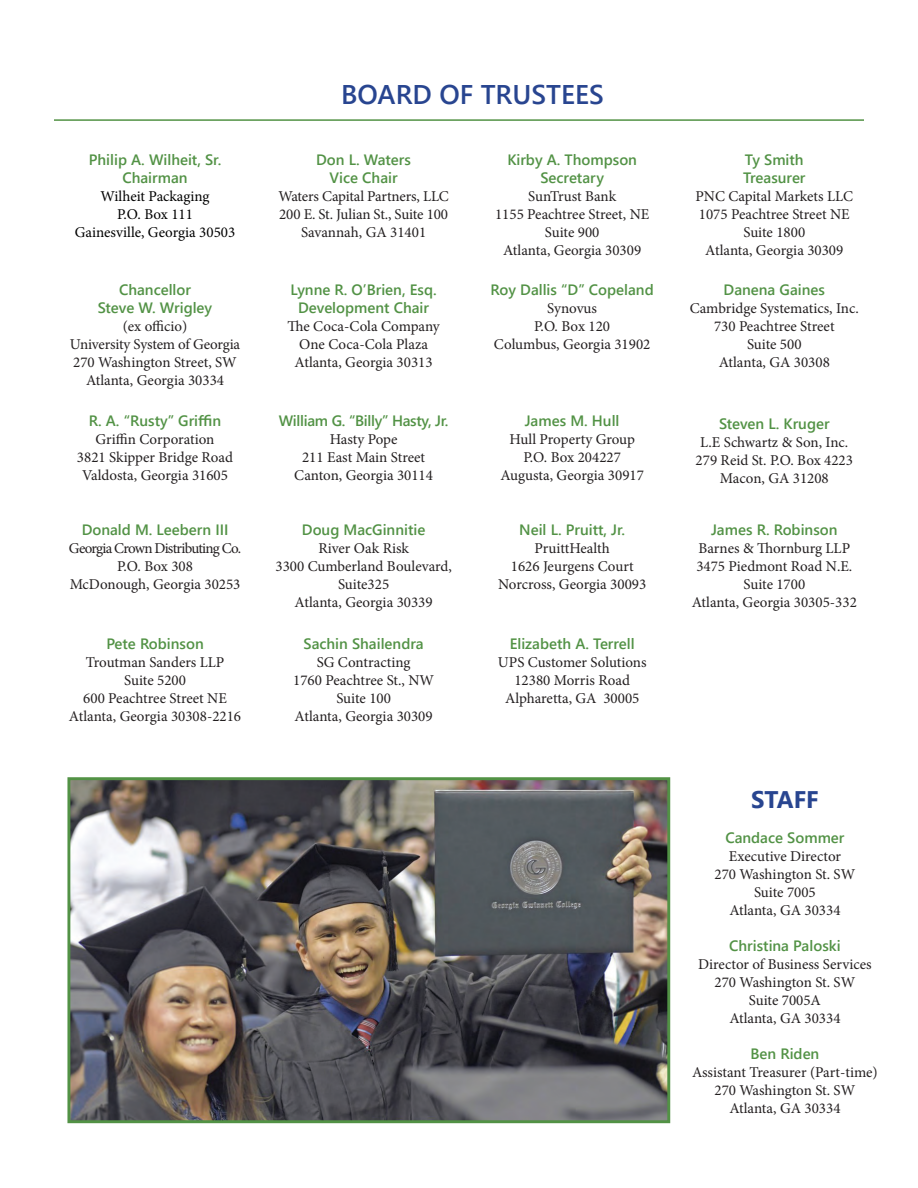
<style>
.page{position:relative;width:918px;height:1188px;background:#fff}
.page>*{position:absolute;margin:0;border:0;box-sizing:border-box;transform-origin:0 0}
.t1{font:600 27px "Segoe UI";color:#284590}
.t2{font:700 24px "Segoe UI";color:#284590}
.t3{font:15px/18px "Minion Pro";color:#231f20;text-align:center}
.t4{font:600 15px/18px "Segoe UI";color:#529245;text-align:center}
.t5{font:15px/18px "Minion Pro";letter-spacing:-.03em;color:#231f20;text-align:center}
.t6{font:15px/18px "Minion Pro";color:#000;text-align:center}
.t7{font:600 15px "Segoe UI";letter-spacing:-.02em;color:#529245}
</style>
<div class="page">
<hr style="left:54px;top:119px;width:810px;height:2px;background:#529245">
<img style="left:71px;top:781px;width:595px;height:338px">
<div style="left:67px;top:777px;width:603px;height:346px;border:3px solid #529245"></div>
<p class="t4" style="left:89px;top:150px;width:134px">Philip A. Wilheit, Sr.<br>Chairman</p>
<p class="t6" style="left:75px;top:188px;width:162px">Wilheit Packaging<br>P.O. Box 111<br>Gainesville, Georgia 30503</p>
<p class="t4" style="left:98px;top:279px;width:116px">Chancellor<br>Steve W. Wrigley</p>
<p class="t3" style="left:70px;top:317px;width:172px">(ex officio)<br>University System of Georgia<br>270 Washington Street, SW<br>Atlanta, Georgia 30334</p>
<p class="t4" style="left:89px;top:411px;width:134px">R. A. “Rusty” Griffin</p>
<p class="t3" style="left:77px;top:431px;width:158px">Griffin Corporation<br>3821 Skipper Bridge Road<br>Valdosta, Georgia 31605</p>
<p class="t4" style="left:82px;top:520px;width:148px">Donald M. Leebern III</p>
<p class="t5" style="left:69px;top:540px;width:174px">Georgia Crown Distributing Co.<br>P.O. Box 308<br>McDonough, Georgia 30253</p>
<p class="t4" style="left:106px;top:634px;width:99px">Pete Robinson</p>
<p class="t3" style="left:69px;top:654px;width:174px">Troutman Sanders LLP<br>Suite 5200<br>600 Peachtree Street NE<br>Atlanta, Georgia 30308-2216</p>
<h1 class="t1" style="left:341px;top:69px;width:264px">BOARD OF TRUSTEES</h1>
<p class="t4" style="left:316px;top:150px;width:96px">Don L. Waters<br>Vice Chair</p>
<p class="t3" style="left:279px;top:188px;width:172px">Waters Capital Partners, LLC<br>200 E. St. Julian St., Suite 100<br>Savannah, GA 31401</p>
<p class="t4" style="left:291px;top:279px;width:148px">Lynne R. O’Brien, Esq.<br>Development Chair</p>
<p class="t3" style="left:287px;top:317px;width:154px">The Coca-Cola Company<br>One Coca-Cola Plaza<br>Atlanta, Georgia 30313</p>
<p class="t7" style="left:279px;top:407px;width:171px">William G. “Billy” Hasty, Jr.</p>
<p class="t3" style="left:294px;top:431px;width:140px">Hasty Pope<br>211 East Main Street<br>Canton, Georgia 30114</p>
<p class="t4" style="left:302px;top:520px;width:125px">Doug MacGinnitie</p>
<p class="t3" style="left:275px;top:540px;width:178px">River Oak Risk<br>3300 Cumberland Boulevard,<br>Suite325<br>Atlanta, Georgia 30339</p>
<p class="t4" style="left:304px;top:634px;width:122px">Sachin Shailendra</p>
<p class="t3" style="left:293px;top:654px;width:142px">SG Contracting<br>1760 Peachtree St., NW<br>Suite 100<br>Atlanta, Georgia 30309</p>
<p class="t4" style="left:507px;top:150px;width:131px">Kirby A. Thompson<br>Secretary</p>
<p class="t3" style="left:495px;top:188px;width:156px">SunTrust Bank<br>1155 Peachtree Street, NE<br>Suite 900<br>Atlanta, Georgia 30309</p>
<p class="t4" style="left:491px;top:279px;width:165px">Roy Dallis “D” Copeland</p>
<p class="t3" style="left:494px;top:299px;width:158px">Synovus<br>P.O. Box 120<br>Columbus, Georgia 31902</p>
<p class="t4" style="left:525px;top:411px;width:96px">James M. Hull</p>
<p class="t3" style="left:500px;top:431px;width:145px">Hull Property Group<br>P.O. Box 204227<br>Augusta, Georgia 30917</p>
<p class="t4" style="left:519px;top:520px;width:107px">Neil L. Pruitt, Jr.</p>
<p class="t3" style="left:498px;top:540px;width:150px">PruittHealth<br>1626 Jeurgens Court<br>Norcross, Georgia 30093</p>
<p class="t4" style="left:510px;top:634px;width:127px">Elizabeth A. Terrell</p>
<p class="t3" style="left:498px;top:654px;width:150px">UPS Customer Solutions<br>12380 Morris Road<br>Alpharetta, GA 30005</p>
<p class="t4" style="left:743px;top:150px;width:64px;text-align:left">Ty Smith<br>Treasurer</p>
<p class="t3" style="left:696px;top:188px;width:159px">PNC Capital Markets LLC<br>1075 Peachtree Street NE<br>Suite 1800<br>Atlanta, Georgia 30309</p>
<p class="t4" style="left:724px;top:279px;width:103px">Danena Gaines</p>
<p class="t3" style="left:690px;top:299px;width:171px">Cambridge Systematics, Inc.<br>730 Peachtree Street<br>Suite 500<br>Atlanta, GA 30308</p>
<p class="t4" style="left:719px;top:413px;width:112px">Steven L. Kruger</p>
<p class="t3" style="left:696px;top:433px;width:159px">L.E Schwartz &amp; Son, Inc.<br>279 Reid St. P.O. Box 4223<br>Macon, GA 31208</p>
<p class="t4" style="left:711px;top:520px;width:128px">James R. Robinson</p>
<p class="t3" style="left:692px;top:540px;width:166px">Barnes &amp; Thornburg LLP<br>3475 Piedmont Road N.E.<br>Suite 1700<br>Atlanta, Georgia 30305-332</p>
<h2 class="t2" style="left:751px;top:777px;width:69px">STAFF</h2>
<p class="t4" style="left:725px;top:827px;width:121px">Candace Sommer</p>
<p class="t3" style="left:715px;top:847px;width:142px">Executive Director<br>270 Washington St. SW<br>Suite 7005<br>Atlanta, GA 30334</p>
<p class="t4" style="left:729px;top:935px;width:113px">Christina Paloski</p>
<p class="t3" style="left:698px;top:955px;width:175px">Director of Business Services<br>270 Washington St. SW<br>Suite 7005A<br>Atlanta, GA 30334</p>
<p class="t4" style="left:750px;top:1043px;width:70px">Ben Riden</p>
<p class="t3" style="left:692px;top:1063px;width:187px">Assistant Treasurer (Part-time)<br>270 Washington St. SW<br>Atlanta, GA 30334</p>
</div>
